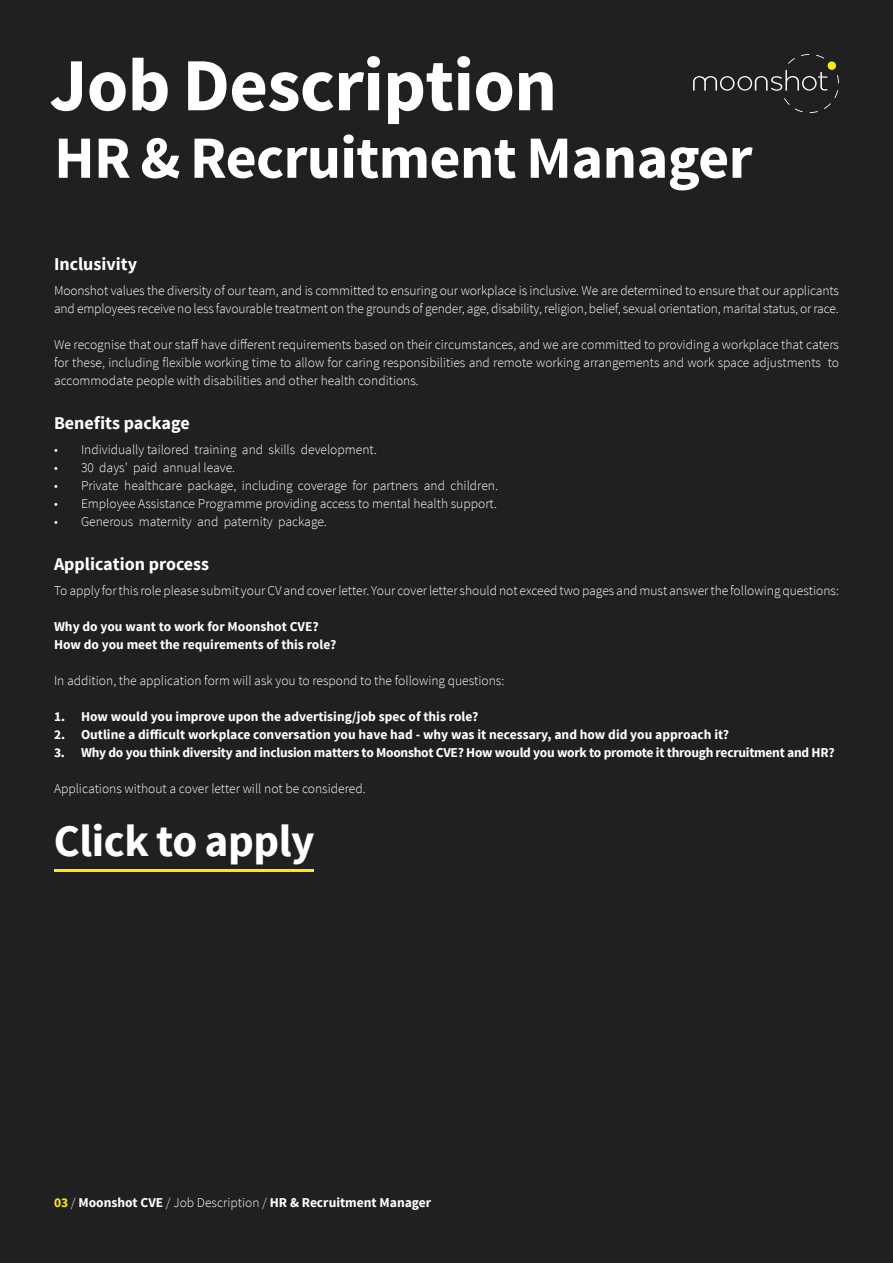
<style>
.page{position:relative;width:893px;height:1263px;background:#202022}
.page>*{position:absolute;margin:0;border:0;box-sizing:border-box;transform-origin:0 0}
.t1{font:700 75px "Source Sans Pro";letter-spacing:-.01em;color:#fff}
.t2{font:700 60px "Source Sans Pro";letter-spacing:-.01em;color:#fff}
.t3{font:700 45px "Source Sans Pro";letter-spacing:-.01em;color:#fff}
.t4{font:700 18px "Source Sans Pro";color:#fff}
.t5{font:300 13.5px/18px "Source Sans Pro";color:#fff}
.t6{font:700 13.5px/18px "Source Sans Pro";color:#fff}
.t7{font:700 13.5px "Source Sans Pro";letter-spacing:-.02em;color:#fff}
.s1{color:#ffea00}
.s2{font-weight:300}
</style>
<div class="page">
<svg style="left:693px;top:54px;width:146px;height:59px"></svg>
<hr style="left:54px;top:869px;width:260px;height:3px;background:#ffea00">
<h1 class="t1" style="left:49px;top:37px;width:509px">Job Description</h1>
<h2 class="t2" style="left:54px;top:119px;width:700px">HR &amp; Recruitment Manager</h2>
<h3 class="t4" style="left:54px;top:253px;width:85px">Inclusivity</h3>
<p class="t5" style="left:54px;top:282px;width:786px">Moonshot values the diversity of our team, and is committed to ensuring our workplace is inclusive. We are determined to ensure that our applicants and employees receive no less favourable treatment on the grounds of gender, age, disability, religion, belief, sexual orientation, marital status, or race.</p>
<p class="t5" style="left:54px;top:336px;width:786px;text-align:justify">We recognise that our staff have different requirements based on their circumstances, and we are committed to providing a workplace that caters for these, including flexible working time to allow for caring responsibilities and remote working arrangements and work space adjustments to accommodate people with disabilities and other health conditions.</p>
<h3 class="t4" style="left:54px;top:411px;width:137px">Benefits package</h3>
<p class="t5" style="left:54px;top:441px;width:324px">• Individually tailored training and skills development.</p>
<p class="t5" style="left:54px;top:459px;width:183px">• 30 days’ paid annual leave.</p>
<p class="t5" style="left:54px;top:477px;width:446px">• Private healthcare package, including coverage for partners and children.</p>
<p class="t5" style="left:54px;top:495px;width:445px">• Employee Assistance Programme providing access to mental health support.</p>
<p class="t5" style="left:54px;top:513px;width:274px">• Generous maternity and paternity package.</p>
<h3 class="t4" style="left:54px;top:552px;width:157px">Application process</h3>
<p class="t5" style="left:54px;top:581px;width:786px">To apply for this role please submit your CV and cover letter. Your cover letter should not exceed two pages and must answer the following questions:</p>
<p class="t6" style="left:54px;top:618px;width:284px">Why do you want to work for Moonshot CVE?<br>How do you meet the requirements of this role?</p>
<p class="t5" style="left:54px;top:671px;width:452px">In addition, the application form will ask you to respond to the following questions:</p>
<p class="t6" style="left:54px;top:708px;width:426px">1. How would you improve upon the advertising/job spec of this role?</p>
<p class="t6" style="left:54px;top:726px;width:677px">2. Outline a difficult workplace conversation you have had - why was it necessary, and how did you approach it?</p>
<p class="t7" style="left:54px;top:743px;width:782px">3. Why do you think diversity and inclusion matters to Moonshot CVE? How would you work to promote it through recruitment and HR?</p>
<p class="t5" style="left:54px;top:779px;width:313px">Applications without a cover letter will not be considered.</p>
<h3 class="t3" style="left:54px;top:813px;width:262px">Click to apply</h3>
<p class="t6" style="left:54px;top:1194px;width:379px"><span class="s1">03</span> <span class="s2">/</span> Moonshot CVE <span class="s2">/ Job Description /</span> HR &amp; Recruitment Manager</p>
</div>
